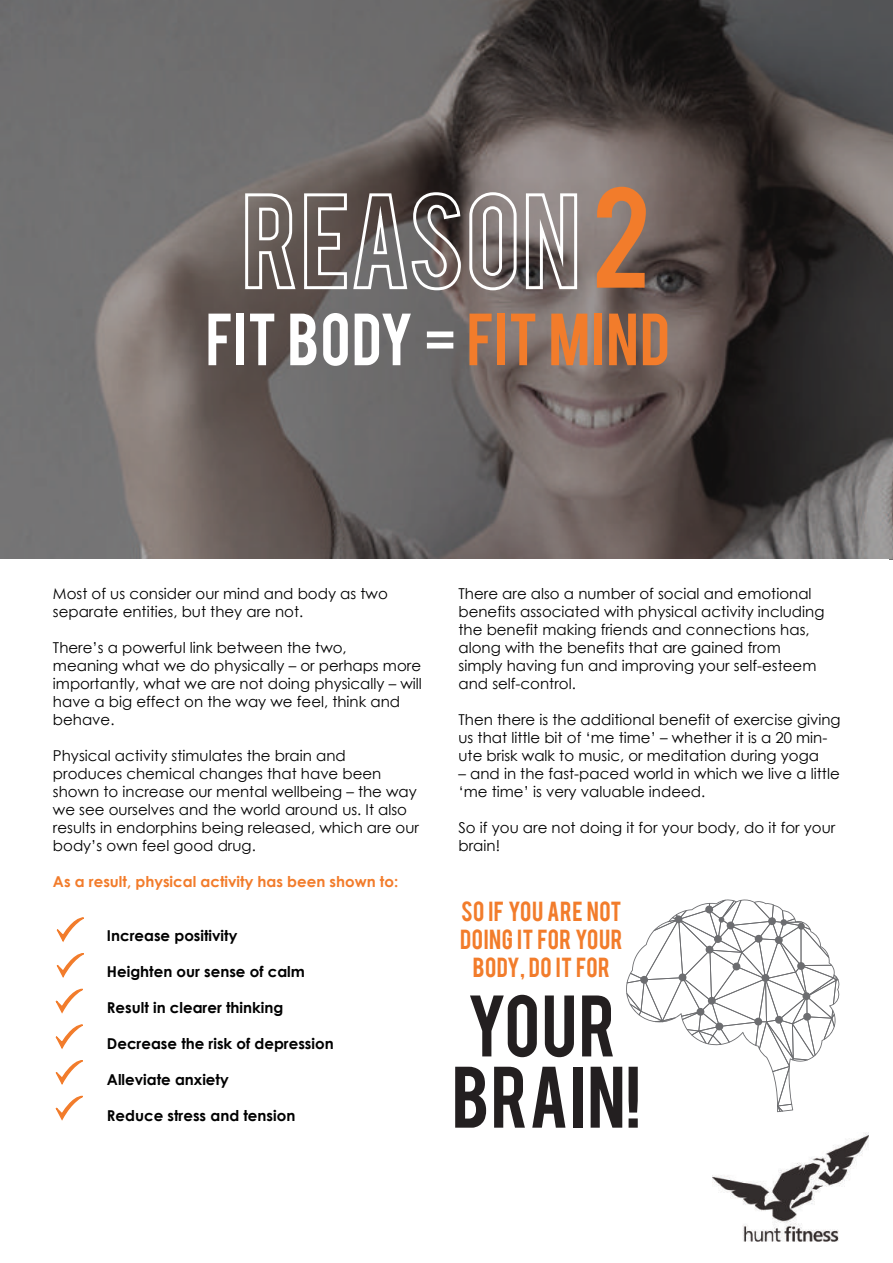
<style>
.page{position:relative;width:893px;height:1263px;background:#fff}
.page>*{position:absolute;margin:0;border:0;box-sizing:border-box;transform-origin:0 0}
.t1{font:111.9px "Bebas";color:#f27c2b}
.t2{font:68.4px "Bebas";letter-spacing:.025em;color:#231f20}
.t3{font:57.9px "Bebas";letter-spacing:.02em;color:#fff}
.t4{font:21.75px/28.3px "Bebas";letter-spacing:.025em;color:#f27c2b;text-align:center}
.t5{font:15px/18px "Century Gothic";color:#000}
.t6{font:700 15px "Century Gothic";color:#000}
.t7{font:700 15px "Century Gothic";color:#f27c2b}
.s1{color:#f27c2b}
</style>
<div class="page">
<img style="left:712px;top:1133px;width:157px;height:109px">
<svg style="left:0;top:0;width:893px;height:559px;background:#605b5a"></svg>
<svg style="left:244px;top:192px;width:53px;height:99px"></svg>
<svg style="left:303px;top:0;width:159px;height:292px;background:#6e6a69"></svg>
<svg style="left:468px;top:191px;width:50px;height:101px"></svg>
<svg style="left:524px;top:192px;width:55px;height:99px"></svg>
<svg style="left:56px;top:918px;width:28px;height:24px"></svg>
<svg style="left:56px;top:954px;width:28px;height:24px"></svg>
<svg style="left:55px;top:989px;width:28px;height:25px"></svg>
<svg style="left:55px;top:1025px;width:28px;height:24px"></svg>
<svg style="left:55px;top:1061px;width:28px;height:24px"></svg>
<svg style="left:55px;top:1096px;width:28px;height:25px"></svg>
<svg style="left:626px;top:899px;width:214px;height:213px"></svg>
<h1 class="t1" style="left:592px;top:156px;width:61px">2</h1>
<h3 class="t3" style="left:206px;top:297px;width:466px">FIT BODY = <span class="s1">FIT MIND</span></h3>
<p class="t5" style="left:53px;top:585px;width:336px">Most of us consider our mind and body as two separate entities, but they are not.</p>
<p class="t5" style="left:53px;top:639px;width:370px">There’s a powerful link between the two,<br>meaning what we do physically – or perhaps more importantly, what we are not doing physically – will have a big effect on the way we feel, think and behave.</p>
<p class="t5" style="left:53px;top:747px;width:368px">Physical activity stimulates the brain and<br>produces chemical changes that have been shown to increase our mental wellbeing – the way we see ourselves and the world around us. It also results in endorphins being released, which are our body’s own feel good drug.</p>
<p class="t7" style="left:53px;top:872px;width:347px">As a result, physical activity has been shown to:</p>
<p class="t6" style="left:107px;top:926px;width:132px">Increase positivity</p>
<p class="t6" style="left:107px;top:962px;width:199px">Heighten our sense of calm</p>
<p class="t6" style="left:107px;top:998px;width:178px">Result in clearer thinking</p>
<p class="t6" style="left:107px;top:1034px;width:228px">Decrease the risk of depression</p>
<p class="t6" style="left:107px;top:1070px;width:123px">Alleviate anxiety</p>
<p class="t6" style="left:107px;top:1106px;width:190px">Reduce stress and tension</p>
<p class="t5" style="left:458px;top:585px;width:367px">There are also a number of social and emotional benefits associated with physical activity including the benefit making friends and connections has, along with the benefits that are gained from simply having fun and improving your self-esteem and self-control.</p>
<p class="t5" style="left:458px;top:711px;width:384px">Then there is the additional benefit of exercise giving us that little bit of ‘me time’ – whether it is a 20 min&shy;ute brisk walk to music, or meditation during yoga</p>
<p class="t5" style="left:458px;top:765px;width:383px">– and in the fast-paced world in which we live a little ‘me time’ is very valuable indeed.</p>
<p class="t5" style="left:458px;top:819px;width:378px">So if you are not doing it for your body, do it for your brain!</p>
<h3 class="t4" style="left:460px;top:895px;width:164px">SO IF YOU ARE NOT<br>DOING IT FOR YOUR<br>BODY, DO IT FOR</h3>
<h2 class="t2" style="left:467px;top:976px;width:151px">YOUR</h2>
<h2 class="t2" style="left:452px;top:1047px;width:190px">BRAIN!</h2>
</div>
